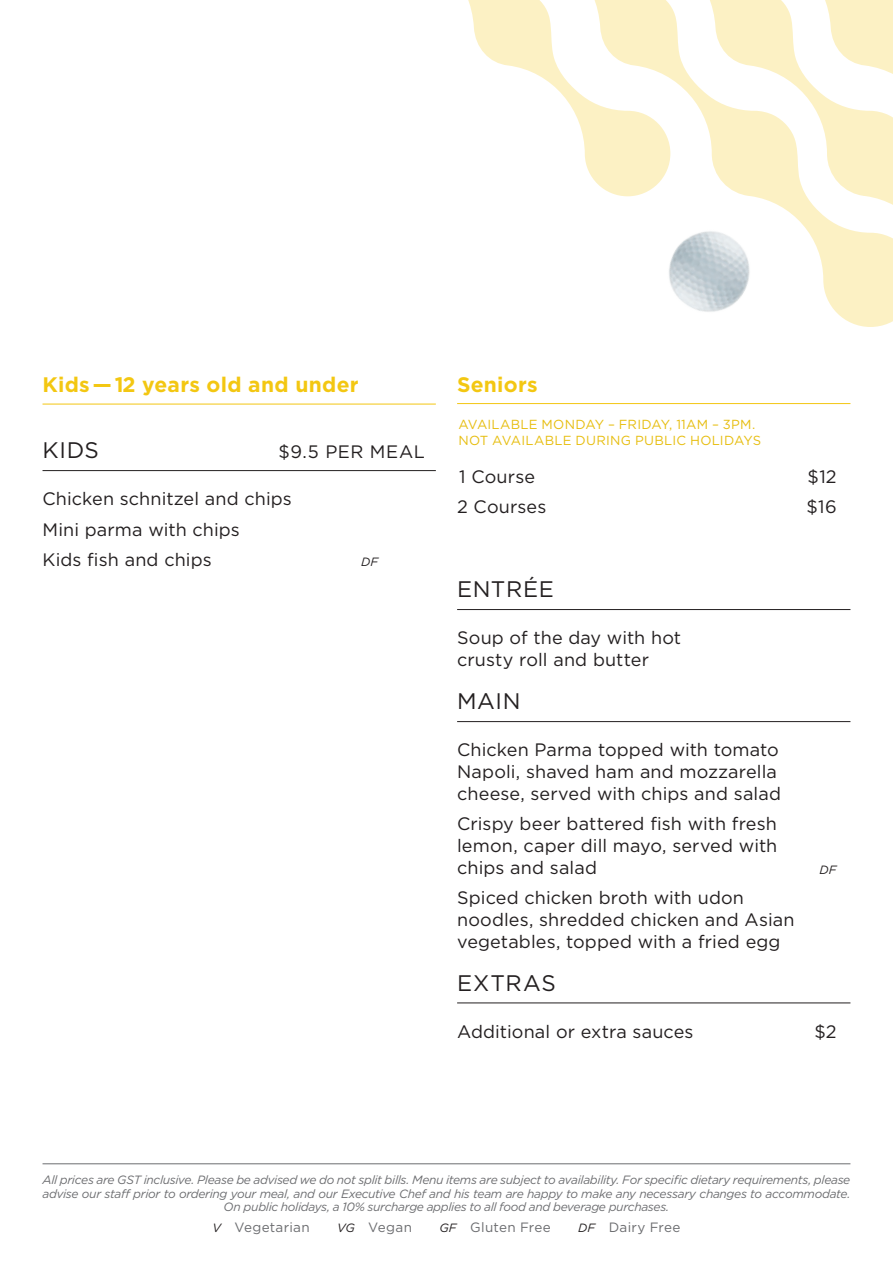
<style>
.page{position:relative;width:893px;height:1263px;background:#fff}
.page>*{position:absolute;margin:0;border:0;box-sizing:border-box;transform-origin:0 0}
.t1{font:22.5px "Gotham";letter-spacing:.03em;color:#231f20}
.t2{font:700 21px "Gotham";letter-spacing:.015em;color:#f3c712}
.t3{font:18px/21.8px "Gotham";letter-spacing:.005em;color:#231f20}
.t4{font:13.5px "Gotham";letter-spacing:.02em;color:#6c6d70}
.t5{font:13.05px/16.5px "Gotham";letter-spacing:.015em;color:#e7be11}
.t6{font:italic 12px/13.5px "Gotham";letter-spacing:-.025em;color:#6c6d70;text-align:center}
.t7{font:italic 12px "Gotham";color:#231f20}
.s1{font-style:italic;font-size:12px;color:#231f20}
</style>
<div class="page">
<hr style="left:43px;top:1163px;width:807px;height:1px;background:#6c6d70">
<hr style="left:457px;top:609px;width:393px;height:1px;background:#231f20">
<hr style="left:457px;top:721px;width:393px;height:1px;background:#231f20">
<hr style="left:457px;top:1002px;width:393px;height:1px;background:#231f20">
<hr style="left:457px;top:403px;width:393px;height:1px;background:#f3c712">
<hr style="left:43px;top:470px;width:393px;height:1px;background:#231f20">
<hr style="left:43px;top:404px;width:393px;height:1px;background:#f3c712">
<svg style="left:468px;top:0;width:425px;height:327px"></svg>
<img style="left:620px;top:197px;width:169px;height:130px">
<p class="t2" style="left:43px;top:372px;width:318px">Kids—12 years old and under</p>
<p class="t1" style="left:43px;top:438px;width:58px">KIDS</p>
<p class="t3" style="left:279px;top:441px;width:148px">$9.5 PER MEAL</p>
<p class="t3" style="left:43px;top:484px;width:251px;line-height:30.3px">Chicken schnitzel and chips<br>Mini parma with chips<br>Kids fish and chips</p>
<p class="t7" style="left:361px;top:555px;width:19px">DF</p>
<p class="t2" style="left:457px;top:372px;width:82px">Seniors</p>
<p class="t5" style="left:458px;top:416px;width:304px">AVAILABLE MONDAY – FRIDAY, 11AM – 3PM.<br>NOT AVAILABLE DURING PUBLIC HOLIDAYS</p>
<p class="t3" style="left:459px;top:465px;width:77px">1 Course</p>
<p class="t3" style="left:808px;top:465px;width:31px">$12</p>
<p class="t3" style="left:457px;top:495px;width:91px">2 Courses</p>
<p class="t3" style="left:806px;top:495px;width:32px">$16</p>
<p class="t1" style="left:457px;top:577px;width:98px">ENTRÉE</p>
<p class="t3" style="left:457px;top:627px;width:226px">Soup of the day with hot crusty roll and butter</p>
<p class="t1" style="left:457px;top:689px;width:65px">MAIN</p>
<p class="t3" style="left:457px;top:739px;width:325px">Chicken Parma topped with tomato<br>Napoli, shaved ham and mozzarella cheese, served with chips and salad</p>
<p class="t3" style="left:457px;top:813px;width:322px;text-align:justify">Crispy beer battered fish with fresh lemon, caper dill mayo, served with chips and salad</p>
<p class="t7" style="left:819px;top:863px;width:19px">DF</p>
<p class="t3" style="left:457px;top:886px;width:339px">Spiced chicken broth with udon noodles, shredded chicken and Asian vegetables, topped with a fried egg</p>
<p class="t1" style="left:457px;top:970px;width:100px">EXTRAS</p>
<p class="t3" style="left:457px;top:1020px;width:238px">Additional or extra sauces</p>
<p class="t3" style="left:814px;top:1020px;width:24px">$2</p>
<p class="t6" style="left:43px;top:1173px;width:809px">All prices are GST inclusive. Please be advised we do not split bills. Menu items are subject to availability. For specific dietary requirements, please advise our staff prior to ordering your meal, and our Executive Chef and his team are happy to make any necessary changes to accommodate.<br>On public holidays, a 10% surcharge applies to all food and beverage purchases.</p>
<p class="t4" style="left:212px;top:1219px;width:99px"><span class="s1">V</span> Vegetarian</p>
<p class="t4" style="left:337px;top:1219px;width:76px"><span class="s1">VG</span> Vegan</p>
<p class="t4" style="left:439px;top:1219px;width:113px"><span class="s1">GF</span> Gluten Free</p>
<p class="t4" style="left:578px;top:1219px;width:104px"><span class="s1">DF</span> Dairy Free</p>
</div>
